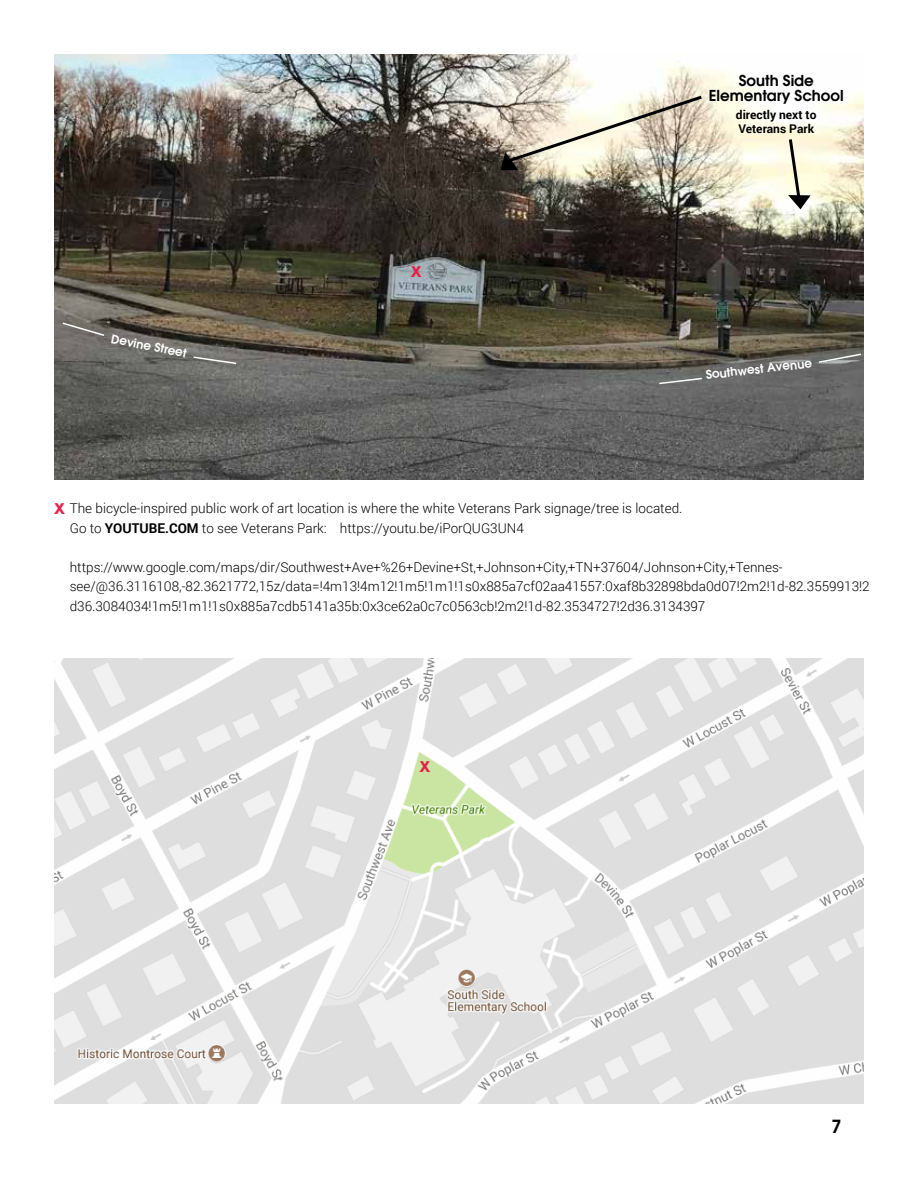
<style>
.page{position:relative;width:918px;height:1188px;background:#fff}
.page>*{position:absolute;margin:0;border:0;box-sizing:border-box;transform-origin:0 0}
.t1{font:600 19.5px "Avant Garde";color:#eb1d48}
.t2{font:600 18px "Avant Garde";color:#000}
.t3{font:600 15px/15px "Avant Garde";color:#000;text-align:center}
.t4{font:300 13.5px/19.5px "Roboto";color:#000}
.t5{font:600 12px "Avant Garde";color:#fff}
.t6{font:700 12px/13.5px "Roboto";color:#000}
.s1{font-weight:700}
</style>
<div class="page">
<img style="left:54px;top:54px;width:810px;height:426px">
<img style="left:54px;top:659px;width:810px;height:445px">
<svg style="left:501px;top:93px;width:204px;height:77px;background:#d4ccbb"></svg>
<svg style="left:787px;top:136px;width:24px;height:73px;background:#cecbb8"></svg>
<svg style="left:817px;top:353px;width:46px;height:11px"></svg>
<svg style="left:658px;top:377px;width:46px;height:8px"></svg>
<svg style="left:192px;top:355px;width:46px;height:10px"></svg>
<svg style="left:61px;top:321px;width:45px;height:16px"></svg>
<p class="t5" style="left:113px;top:331px;width:78px;rotate:11deg">Devine Street</p>
<h1 class="t1" style="left:411px;top:258px;width:12px">x</h1>
<p class="t3" style="left:709px;top:73px;width:136px">South Side<br>Elementary School</p>
<p class="t6" style="left:736px;top:108px;width:82px">directly next to<br>Veterans Park</p>
<p class="t5" style="left:705px;top:367px;width:108px;rotate:-6deg">Southwest Avenue</p>
<p class="t4" style="left:70px;top:498px;width:614px">The bicycle-inspired public work of art location is where the white Veterans Park signage/tree is located.<br>Go to <span class="s1">YOUTUBE.COM</span> to see Veterans Park: https://youtu.be/iPorQUG3UN4</p>
<p class="t4" style="left:70px;top:557px;width:801px">https://www.google.com/maps/dir/Southwest+Ave+%26+Devine+St,+Johnson+City,+TN+37604/Johnson+City,+Tennes&shy;see/@36.3116108,-82.3621772,15z/data=!4m13!4m12!1m5!1m1!1s0x885a7cf02aa41557:0xaf8b32898bda0d07!2m2!1d-82.3559913!2 d36.3084034!1m5!1m1!1s0x885a7cdb5141a35b:0x3ce62a0c7c0563cb!2m2!1d-82.3534727!2d36.3134397</p>
<h1 class="t1" style="left:54px;top:494px;width:12px">x</h1>
<h1 class="t1" style="left:419px;top:752px;width:12px">x</h1>
<h2 class="t2" style="left:832px;top:1115px;width:12px">7</h2>
</div>
